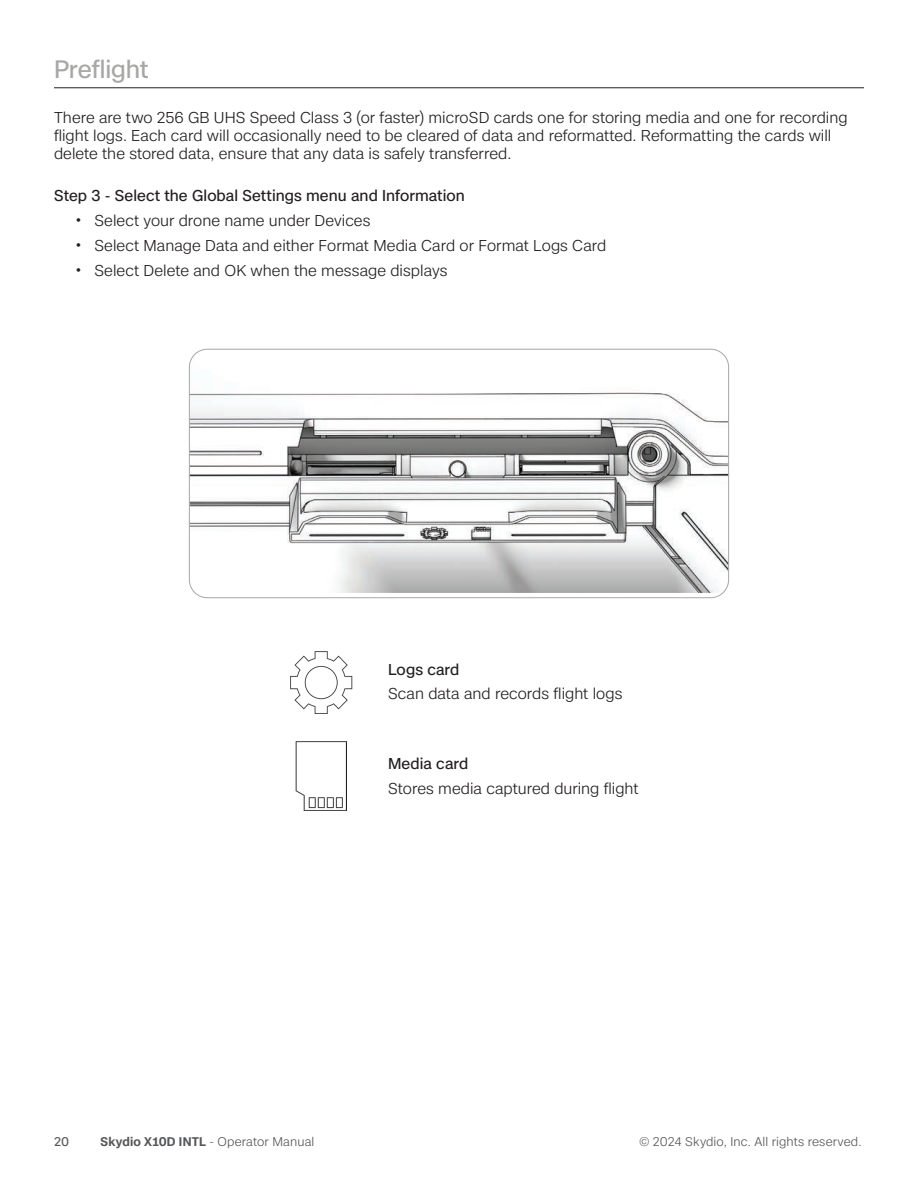
<style>
.page{position:relative;width:918px;height:1188px;background:#fff}
.page>*{position:absolute;margin:0;border:0;box-sizing:border-box;transform-origin:0 0}
.Section_Headings_Eyebrow{font:24px "Case";letter-spacing:-.01em;color:#a7a7a6}
.Body_copy-8{font:300 15px/18px "Case";letter-spacing:.005em;color:#231f20}
.Body_copy-8-2{font:15px "Case";letter-spacing:.005em;color:#231f20}
.t1{font:300 12px "Case";letter-spacing:.01em;color:#57585a}
.t2{font:12px "Case";color:#57585a}
.s1{font-size:18px}
.s2{font-weight:600}
</style>
<div class="page">
<hr style="left:54px;top:87px;width:810px;height:1px;background:#231f20">
<img style="left:189px;top:349px;width:540px;height:244px">
<div style="left:189px;top:349px;width:540px;height:249px;border:1px solid #a7a7a6;border-radius:18px"></div>
<img style="left:290px;top:652px;width:62px;height:61px">
<img style="left:296px;top:741px;width:51px;height:70px">
<p class="Section_Headings_Eyebrow" style="left:54px;top:51px;width:96px">Preflight</p>
<p class="Body_copy-8" style="left:54px;top:108px;width:795px">There are two 256 GB UHS Speed Class 3 (or faster) microSD cards one for storing media and one for recording flight logs. Each card will occasionally need to be cleared of data and reformatted. Reformatting the cards will delete the stored data, ensure that any data is safely transferred.</p>
<p class="Body_copy-8-2" style="left:54px;top:185px;width:412px">Step 3 - Select the Global Settings menu and Information</p>
<p class="Body_copy-8" style="left:74px;top:211px;width:298px"><span class="s1">•</span> Select your drone name under Devices</p>
<p class="Body_copy-8" style="left:74px;top:236px;width:534px"><span class="s1">•</span> Select Manage Data and either Format Media Card or Format Logs Card</p>
<p class="Body_copy-8" style="left:74px;top:261px;width:375px"><span class="s1">•</span> Select Delete and OK when the message displays</p>
<p class="Body_copy-8-2" style="left:388px;top:658px;width:73px">Logs card</p>
<p class="Body_copy-8" style="left:388px;top:685px;width:236px">Scan data and records flight logs</p>
<p class="Body_copy-8-2" style="left:388px;top:753px;width:82px">Media card</p>
<p class="Body_copy-8" style="left:388px;top:779px;width:252px">Stores media captured during flight</p>
<p class="t2" style="left:54px;top:1132px;width:17px">20</p>
<p class="t1" style="left:101px;top:1132px;width:215px"><span class="s2">Skydio X10D INTL</span> - Operator Manual</p>
<p class="t1" style="left:639px;top:1132px;width:224px">© 2024 Skydio, Inc. All rights reserved.</p>
</div>
